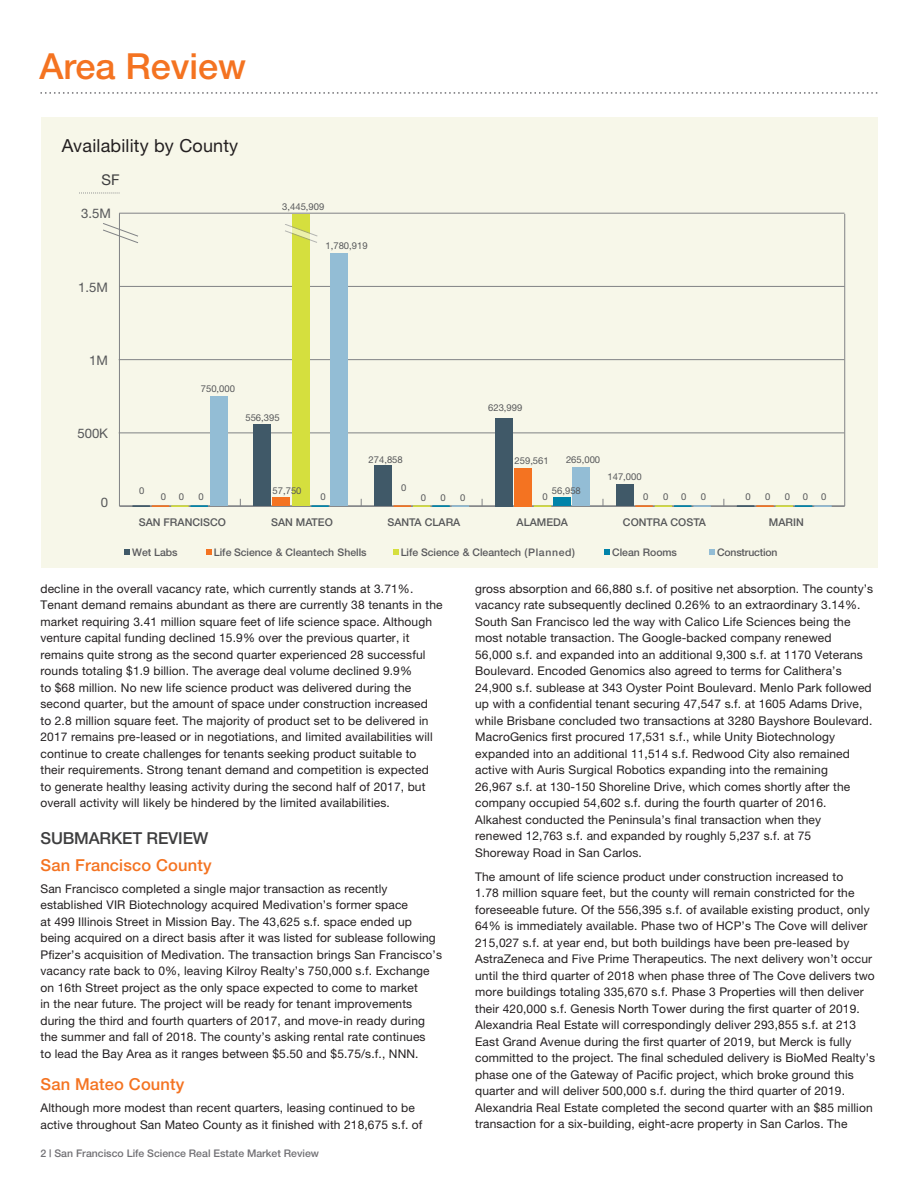
<style>
.page{position:relative;width:918px;height:1188px;background:#fff}
.page>*{position:absolute;margin:0;border:0;box-sizing:border-box;transform-origin:0 0}
.t1{font:500 36px "Helvetica Neue";color:#f47321}
.subheads{font:18px "Helvetica Neue";letter-spacing:.01em;color:#231f20}
.Orange_Subheads{font:500 16.5px "Helvetica Neue";letter-spacing:.01em;color:#f47321}
.Black_Subhead{font:500 16.5px "Helvetica Neue";letter-spacing:-.01em;color:#3e3e3f}
.t2{font:14.85px "Helvetica Neue";color:#3e3e3f}
.t3{font:13.2px "Helvetica Neue";color:#57585a}
.Body_Text{font:12px/16.5px "Helvetica Neue";letter-spacing:.01em;color:#231f20}
.t4{font:500 10.65px "Helvetica Neue";color:#57585a}
.t5{font:500 10.5px "Helvetica Neue";letter-spacing:-.005em;color:#5a5a5d}
.t6{font:500 10.5px "Helvetica Neue";color:#717074}
.t7{font:9.45px "Helvetica Neue";color:#57585a}
</style>
<div class="page">
<div style="left:41px;top:118px;width:837px;height:450px;background:#f7f7e9"></div>
<svg style="left:40px;top:92px;width:838px;height:2px"></svg>
<hr style="left:119px;top:505px;width:726px;height:2px;background:#808285">
<hr style="left:844px;top:214px;width:1px;height:292px;background:#808285">
<hr style="left:119px;top:213px;width:1px;height:293px;background:#808285">
<hr style="left:119px;top:433px;width:725px;height:1px;background:#808285">
<hr style="left:119px;top:359px;width:725px;height:1px;background:#808285">
<hr style="left:119px;top:286px;width:726px;height:1px;background:#808285">
<hr style="left:119px;top:213px;width:726px;height:1px;background:#808285">
<div style="left:210px;top:396px;width:17px;height:110px;background:#93bdd5"></div>
<div style="left:331px;top:254px;width:17px;height:252px;background:#93bdd5"></div>
<div style="left:573px;top:467px;width:17px;height:39px;background:#93bdd5"></div>
<svg style="left:311px;top:505px;width:18px;height:2px"></svg>
<div style="left:553px;top:498px;width:18px;height:8px;background:#0083a9"></div>
<div style="left:292px;top:215px;width:17px;height:291px;background:#d5df3e"></div>
<svg style="left:534px;top:505px;width:17px;height:2px"></svg>
<div style="left:273px;top:498px;width:17px;height:8px;background:#f47321"></div>
<svg style="left:394px;top:505px;width:75px;height:2px"></svg>
<div style="left:514px;top:468px;width:18px;height:38px;background:#f47321"></div>
<svg style="left:635px;top:505px;width:76px;height:2px"></svg>
<svg style="left:133px;top:505px;width:75px;height:2px"></svg>
<div style="left:253px;top:425px;width:18px;height:81px;background:#405968"></div>
<div style="left:374px;top:466px;width:18px;height:40px;background:#405968"></div>
<div style="left:495px;top:418px;width:18px;height:88px;background:#405968"></div>
<div style="left:616px;top:485px;width:17px;height:21px;background:#405968"></div>
<svg style="left:737px;top:505px;width:95px;height:2px"></svg>
<svg style="left:710px;top:550px;width:5px;height:5px"></svg>
<svg style="left:125px;top:550px;width:5px;height:5px"></svg>
<svg style="left:206px;top:550px;width:6px;height:5px"></svg>
<svg style="left:393px;top:550px;width:6px;height:5px"></svg>
<svg style="left:605px;top:550px;width:5px;height:5px"></svg>
<svg style="left:79px;top:193px;width:41px;height:1px"></svg>
<svg style="left:103px;top:223px;width:35px;height:20px"></svg>
<svg style="left:285px;top:224px;width:32px;height:19px"></svg>
<p class="t1" style="left:39px;top:44px;width:208px">Area Review</p>
<p class="subheads" style="left:62px;top:135px;width:178px">Availability by County</p>
<p class="t2" style="left:102px;top:171px;width:20px">SF</p>
<p class="t3" style="left:81px;top:206px;width:31px">3.5M</p>
<p class="t3" style="left:78px;top:279px;width:31px">1.5M</p>
<p class="t7" style="left:282px;top:201px;width:44px">3,445,909</p>
<p class="t7" style="left:326px;top:240px;width:44px">1,780,919</p>
<p class="t3" style="left:89px;top:352px;width:20px">1M</p>
<p class="t3" style="left:77px;top:426px;width:32px">500K</p>
<p class="t3" style="left:101px;top:494px;width:9px">0</p>
<p class="t7" style="left:139px;top:485px;width:7px">0</p>
<p class="t7" style="left:201px;top:383px;width:36px">750,000</p>
<p class="t7" style="left:245px;top:412px;width:36px">556,395</p>
<p class="t7" style="left:369px;top:454px;width:36px">274,858</p>
<p class="t7" style="left:488px;top:402px;width:36px">623,999</p>
<p class="t7" style="left:515px;top:455px;width:36px">259,561</p>
<p class="t7" style="left:566px;top:454px;width:36px">265,000</p>
<p class="t7" style="left:607px;top:471px;width:36px">147,000</p>
<p class="t7" style="left:401px;top:482px;width:7px">0</p>
<p class="t7" style="left:273px;top:485px;width:30px">57,750</p>
<p class="t7" style="left:552px;top:485px;width:30px">56,958</p>
<p class="t7" style="left:161px;top:491px;width:7px">0</p>
<p class="t7" style="left:179px;top:491px;width:7px">0</p>
<p class="t7" style="left:199px;top:491px;width:7px">0</p>
<p class="t7" style="left:643px;top:491px;width:7px">0</p>
<p class="t7" style="left:663px;top:491px;width:7px">0</p>
<p class="t7" style="left:681px;top:491px;width:7px">0</p>
<p class="t7" style="left:701px;top:491px;width:7px">0</p>
<p class="t7" style="left:745px;top:491px;width:7px">0</p>
<p class="t7" style="left:765px;top:491px;width:7px">0</p>
<p class="t7" style="left:785px;top:491px;width:7px">0</p>
<p class="t7" style="left:803px;top:491px;width:7px">0</p>
<p class="t7" style="left:821px;top:491px;width:7px">0</p>
<p class="t7" style="left:321px;top:491px;width:7px">0</p>
<p class="t7" style="left:542px;top:491px;width:7px">0</p>
<p class="t7" style="left:421px;top:492px;width:7px">0</p>
<p class="t7" style="left:441px;top:492px;width:7px">0</p>
<p class="t7" style="left:460px;top:492px;width:7px">0</p>
<p class="t4" style="left:139px;top:515px;width:89px">SAN FRANCISCO</p>
<p class="t4" style="left:271px;top:515px;width:63px">SAN MATEO</p>
<p class="t4" style="left:387px;top:515px;width:74px">SANTA CLARA</p>
<p class="t4" style="left:517px;top:515px;width:53px">ALAMEDA</p>
<p class="t4" style="left:623px;top:515px;width:84px">CONTRA COSTA</p>
<p class="t4" style="left:769px;top:515px;width:36px">MARIN</p>
<p class="t5" style="left:132px;top:546px;width:47px">Wet Labs</p>
<p class="t5" style="left:214px;top:546px;width:154px">Life Science &amp; Cleantech Shells</p>
<p class="t5" style="left:401px;top:546px;width:176px">Life Science &amp; Cleantech (Planned)</p>
<p class="t5" style="left:612px;top:546px;width:66px">Clean Rooms</p>
<p class="t5" style="left:717px;top:546px;width:62px">Construction</p>
<p class="Body_Text" style="left:40px;top:580px;width:404px">decline in the overall vacancy rate, which currently stands at 3.71%.<br>Tenant demand remains abundant as there are currently 38 tenants in the market requiring 3.41 million square feet of life science space. Although venture capital funding declined 15.9% over the previous quarter, it remains quite strong as the second quarter experienced 28 successful rounds totaling $1.9 billion. The average deal volume declined 9.9%<br>to $68 million. No new life science product was delivered during the second quarter, but the amount of space under construction increased<br>to 2.8 million square feet. The majority of product set to be delivered in 2017 remains pre-leased or in negotiations, and limited availabilities will continue to create challenges for tenants seeking product suitable to their requirements. Strong tenant demand and competition is expected to generate healthy leasing activity during the second half of 2017, but overall activity will likely be hindered by the limited availabilities.</p>
<p class="Black_Subhead" style="left:40px;top:828px;width:170px">SUBMARKET REVIEW</p>
<p class="Orange_Subheads" style="left:40px;top:855px;width:173px">San Francisco County</p>
<p class="Body_Text" style="left:40px;top:880px;width:403px">San Francisco completed a single major transaction as recently established VIR Biotechnology acquired Medivation’s former space<br>at 499 Illinois Street in Mission Bay. The 43,625 s.f. space ended up being acquired on a direct basis after it was listed for sublease following Pfizer’s acquisition of Medivation. The transaction brings San Francisco’s vacancy rate back to 0%, leaving Kilroy Realty’s 750,000 s.f. Exchange on 16th Street project as the only space expected to come to market<br>in the near future. The project will be ready for tenant improvements during the third and fourth quarters of 2017, and move-in ready during the summer and fall of 2018. The county’s asking rental rate continues<br>to lead the Bay Area as it ranges between $5.50 and $5.75/s.f., NNN.</p>
<p class="Orange_Subheads" style="left:40px;top:1075px;width:145px">San Mateo County</p>
<p class="Body_Text" style="left:40px;top:1100px;width:384px">Although more modest than recent quarters, leasing continued to be active throughout San Mateo County as it finished with 218,675 s.f. of</p>
<p class="t6" style="left:40px;top:1147px;width:280px">2 | San Francisco Life Science Real Estate Market Review</p>
<p class="Body_Text" style="left:475px;top:580px;width:400px">gross absorption and 66,880 s.f. of positive net absorption. The county’s vacancy rate subsequently declined 0.26% to an extraordinary 3.14%.<br>South San Francisco led the way with Calico Life Sciences being the most notable transaction. The Google-backed company renewed<br>56,000 s.f. and expanded into an additional 9,300 s.f. at 1170 Veterans Boulevard. Encoded Genomics also agreed to terms for Calithera’s 24,900 s.f. sublease at 343 Oyster Point Boulevard. Menlo Park followed up with a confidential tenant securing 47,547 s.f. at 1605 Adams Drive, while Brisbane concluded two transactions at 3280 Bayshore Boulevard.<br>MacroGenics first procured 17,531 s.f., while Unity Biotechnology expanded into an additional 11,514 s.f. Redwood City also remained active with Auris Surgical Robotics expanding into the remaining<br>26,967 s.f. at 130-150 Shoreline Drive, which comes shortly after the company occupied 54,602 s.f. during the fourth quarter of 2016.<br>Alkahest conducted the Peninsula’s final transaction when they<br>renewed 12,763 s.f. and expanded by roughly 5,237 s.f. at 75<br>Shoreway Road in San Carlos.</p>
<p class="Body_Text" style="left:475px;top:868px;width:401px">The amount of life science product under construction increased to<br>1.78 million square feet, but the county will remain constricted for the foreseeable future. Of the 556,395 s.f. of available existing product, only 64% is immediately available. Phase two of HCP’s The Cove will deliver 215,027 s.f. at year end, but both buildings have been pre-leased by AstraZeneca and Five Prime Therapeutics. The next delivery won’t occur until the third quarter of 2018 when phase three of The Cove delivers two more buildings totaling 335,670 s.f. Phase 3 Properties will then deliver their 420,000 s.f. Genesis North Tower during the first quarter of 2019.<br>Alexandria Real Estate will correspondingly deliver 293,855 s.f. at 213<br>East Grand Avenue during the first quarter of 2019, but Merck is fully committed to the project. The final scheduled delivery is BioMed Realty’s phase one of the Gateway of Pacific project, which broke ground this quarter and will deliver 500,000 s.f. during the third quarter of 2019.<br>Alexandria Real Estate completed the second quarter with an $85 million transaction for a six-building, eight-acre property in San Carlos. The</p>
</div>
